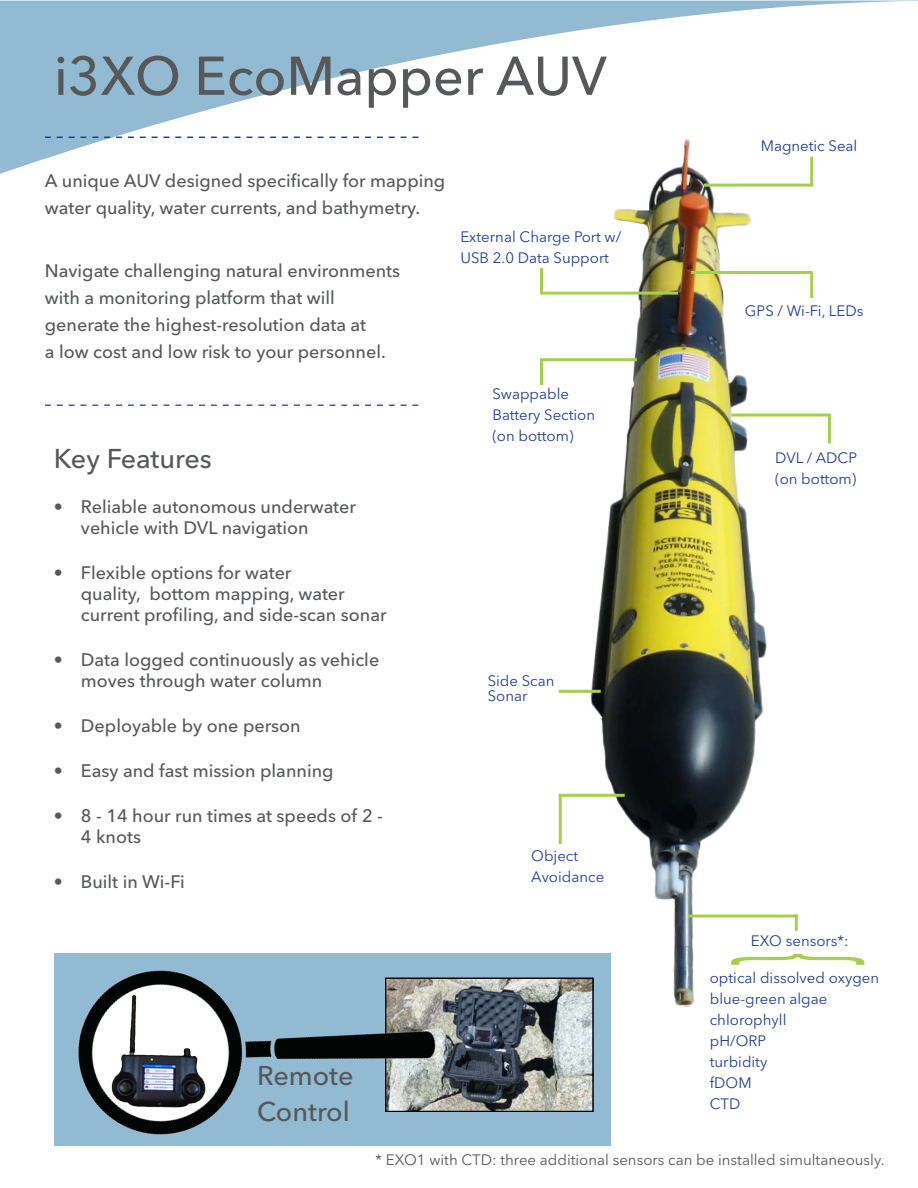
<style>
.page{position:relative;width:918px;height:1188px;background:#fff}
.page>*{position:absolute;margin:0;border:0;box-sizing:border-box;transform-origin:0 0}
.t1{font:condensed 150px "Avenir Next LT Pro";color:#a5cf4d;scale:.35 1}
.t2{font:500 54px "Avenir Next LT Pro";color:#57585a}
.t3{font:500 27px "Avenir Next LT Pro";color:#57585a}
.t4{font:500 18px/21px "Avenir Next LT Pro";color:#57585a}
.t5{font:15px/21px "Avenir Next LT Pro";color:#253f8e}
.t6{font:15px "Avenir Next LT Pro";color:#57585a}
</style>
<div class="page">
<svg style="left:0;top:1px;width:888px;height:186px"></svg>
<svg style="left:45px;top:404px;width:373px;height:2px"></svg>
<svg style="left:45px;top:137px;width:373px;height:1px"></svg>
<div style="left:54px;top:953px;width:556px;height:193px;background:#92bad2"></div>
<svg style="left:445px;top:980px;width:148px;height:132px;background:#787e81"></svg>
<div style="left:386px;top:978px;width:207px;height:133px;border:1px solid #010000"></div>
<img style="left:78px;top:970px;width:367px;height:165px">
<img style="left:564px;top:132px;width:231px;height:879px">
<hr style="left:540px;top:268px;width:3px;height:24px;background:#a5cf4d">
<hr style="left:691px;top:271px;width:121px;height:3px;background:#a5cf4d">
<hr style="left:795px;top:915px;width:3px;height:16px;background:#a5cf4d">
<hr style="left:540px;top:292px;width:138px;height:3px;background:#a5cf4d">
<hr style="left:810px;top:157px;width:3px;height:28px;background:#a5cf4d">
<hr style="left:704px;top:184px;width:109px;height:3px;background:#a5cf4d">
<hr style="left:810px;top:271px;width:3px;height:27px;background:#a5cf4d">
<hr style="left:559px;top:690px;width:42px;height:3px;background:#a5cf4d">
<hr style="left:828px;top:415px;width:3px;height:29px;background:#a5cf4d">
<hr style="left:540px;top:359px;width:3px;height:26px;background:#a5cf4d">
<hr style="left:540px;top:358px;width:97px;height:3px;background:#a5cf4d">
<hr style="left:559px;top:795px;width:3px;height:49px;background:#a5cf4d">
<hr style="left:559px;top:794px;width:66px;height:3px;background:#a5cf4d">
<hr style="left:688px;top:915px;width:110px;height:3px;background:#a5cf4d">
<hr style="left:731px;top:414px;width:100px;height:3px;background:#a5cf4d">
<p class="t2" style="left:54px;top:43px;width:554px">i3XO EcoMapper AUV</p>
<p class="t4" style="left:45px;top:167px;width:402px;line-height:27px">A unique AUV designed specifically for mapping water quality, water currents, and bathymetry.</p>
<p class="t4" style="left:45px;top:260px;width:357px">Navigate challenging natural environments</p>
<p class="t4" style="left:45px;top:287px;width:291px">with a monitoring platform that will</p>
<p class="t4" style="left:45px;top:314px;width:323px">generate the highest-resolution data at</p>
<p class="t4" style="left:45px;top:341px;width:342px">a low cost and low risk to your personnel.</p>
<p class="t3" style="left:54px;top:442px;width:159px">Key Features</p>
<p class="t4" style="left:81px;top:496px;width:277px;text-indent:-27px">• Reliable autonomous underwater vehicle with DVL navigation</p>
<p class="t4" style="left:81px;top:562px;width:307px;text-indent:-27px">• Flexible options for water<br>quality, bottom mapping, water current profiling, and side-scan sonar</p>
<p class="t4" style="left:81px;top:649px;width:300px;text-indent:-27px">• Data logged continuously as vehicle moves through water column</p>
<p class="t4" style="left:54px;top:715px;width:248px">• Deployable by one person</p>
<p class="t4" style="left:54px;top:760px;width:281px">• Easy and fast mission planning</p>
<p class="t4" style="left:81px;top:805px;width:304px;text-indent:-27px">• 8 - 14 hour run times at speeds of 2 -<br>4 knots</p>
<p class="t4" style="left:54px;top:871px;width:132px">• Built in Wi-Fi</p>
<p class="t5" style="left:460px;top:226px;width:162px">External Charge Port w/<br>USB 2.0 Data Support</p>
<p class="t5" style="left:492px;top:383px;width:78px">Swappable</p>
<p class="t5" style="left:492px;top:404px;width:104px">Battery Section</p>
<p class="t5" style="left:492px;top:425px;width:83px">(on bottom)</p>
<p class="t5" style="left:488px;top:670px;width:68px">Side Scan</p>
<p class="t5" style="left:488px;top:685px;width:41px">Sonar</p>
<p class="t5" style="left:531px;top:846px;width:48px">Object</p>
<p class="t5" style="left:531px;top:867px;width:75px">Avoidance</p>
<p class="t3" style="left:257px;top:1060px;width:98px">Remote</p>
<p class="t3" style="left:257px;top:1096px;width:94px">Control</p>
<p class="t5" style="left:761px;top:136px;width:98px">Magnetic Seal</p>
<p class="t5" style="left:745px;top:300px;width:120px">GPS / Wi-Fi, LEDs</p>
<p class="t5" style="left:775px;top:447px;width:83px">DVL / ADCP</p>
<p class="t5" style="left:775px;top:468px;width:83px">(on bottom)</p>
<p class="t5" style="left:751px;top:930px;width:99px">EXO sensors*:</p>
<p class="t1" style="left:898px;top:954px;width:39px;rotate:90deg">{</p>
<p class="t5" style="left:710px;top:967px;width:171px">optical dissolved oxygen</p>
<p class="t5" style="left:710px;top:988px;width:119px">blue-green algae</p>
<p class="t5" style="left:710px;top:1009px;width:78px">chlorophyll</p>
<p class="t5" style="left:710px;top:1030px;width:58px">pH/ORP</p>
<p class="t5" style="left:710px;top:1051px;width:59px">turbidity</p>
<p class="t5" style="left:710px;top:1072px;width:43px">fDOM</p>
<p class="t5" style="left:710px;top:1093px;width:32px">CTD</p>
<p class="t6" style="left:375px;top:1151px;width:511px">* EXO1 with CTD: three additional sensors can be installed simultaneously.</p>
</div>
